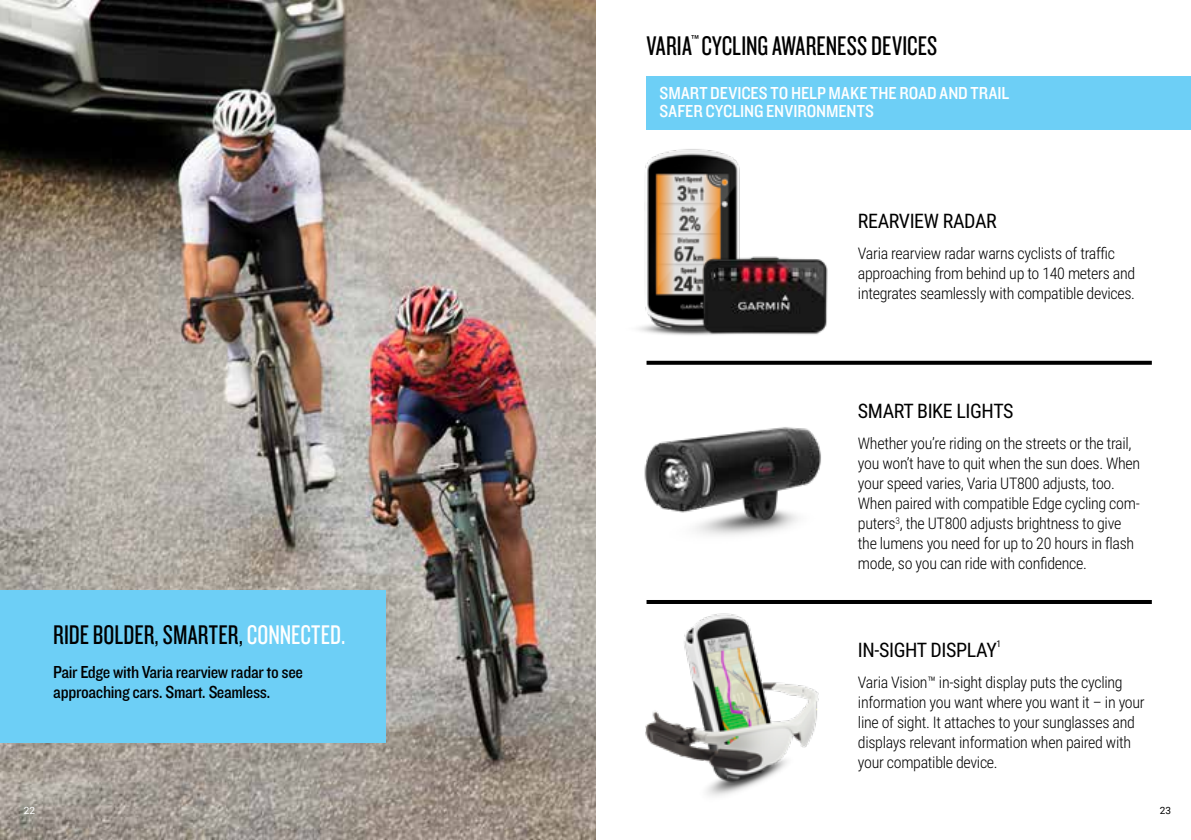
<style>
.page{position:relative;width:1191px;height:840px;background:#fff}
.page>*{position:absolute;margin:0;border:0;box-sizing:border-box;transform-origin:0 0}
.t1{font:28px "Knockout 28 Junior Feathrwt";letter-spacing:.005em;color:#000}
.t2{font:20px "Roboto Condensed";letter-spacing:-.02em;color:#000}
.t3{font:18px/20px "Knockout 30 Junior Welterwt";letter-spacing:-.02em;color:#000}
.t4{font:18px/18px "Knockout 30 Junior Welterwt";letter-spacing:.005em;color:#fff}
.t5{font:300 16px/20px "Roboto Condensed";letter-spacing:-.02em;color:#000}
.t6{font:10px "Roboto";color:#fff}
.t7{font:10px "Roboto";color:#000}
.t8{font:9.4px "Roboto Condensed";color:#000}
.s1{color:#fff}
</style>
<div class="page">
<img style="left:0;top:0;width:595px;height:839px">
<img style="left:590px;top:375px;width:231px;height:195px">
<img style="left:645px;top:603px;width:181px;height:194px">
<svg style="left:646px;top:360px;width:505px;height:4px;background:#313131"></svg>
<hr style="left:646px;top:600px;width:505px;height:3px;background:#000">
<img style="left:587px;top:127px;width:204px;height:222px">
<img style="left:687px;top:247px;width:141px;height:102px">
<div style="left:0;top:589px;width:386px;height:152px;background:#6dcff6"></div>
<div style="left:646px;top:76px;width:545px;height:53px;background:#6dcff6"></div>
<h1 class="t1" style="left:646px;top:29px;width:292px">VARIA<sup>™</sup> CYCLING AWARENESS DEVICES</h1>
<p class="t4" style="left:659px;top:83px;width:351px">SMART DEVICES TO HELP MAKE THE ROAD AND TRAIL<br>SAFER CYCLING ENVIRONMENTS</p>
<p class="t2" style="left:858px;top:206px;width:140px">REARVIEW RADAR</p>
<p class="t5" style="left:858px;top:243px;width:279px">Varia rearview radar warns cyclists of traffic approaching from behind up to 140 meters and integrates seamlessly with compatible devices.</p>
<h1 class="t1" style="left:53px;top:617px;width:293px">RIDE BOLDER, SMARTER, <span class="s1">CONNECTED.</span></h1>
<p class="t3" style="left:53px;top:661px;width:251px">Pair Edge with Varia rearview radar to see approaching cars. Smart. Seamless.</p>
<p class="t2" style="left:858px;top:396px;width:157px">SMART BIKE LIGHTS</p>
<p class="t5" style="left:858px;top:432px;width:284px">Whether you’re riding on the streets or the trail, you won’t have to quit when the sun does. When your speed varies, Varia UT800 adjusts, too.<br>When paired with compatible Edge cycling com&shy;puters<sup>3</sup>, the UT800 adjusts brightness to give the lumens you need for up to 20 hours in flash mode, so you can ride with confidence.</p>
<p class="t2" style="left:858px;top:635px;width:140px">IN-SIGHT DISPLAY</p>
<p class="t8" style="left:996px;top:637px;width:6px">1</p>
<p class="t5" style="left:858px;top:671px;width:288px">Varia Vision™ in-sight display puts the cycling information you want where you want it – in your line of sight. It attaches to your sunglasses and displays relevant information when paired with your compatible device.</p>
<p class="t6" style="left:24px;top:803px;width:13px">22</p>
<p class="t7" style="left:1160px;top:803px;width:13px">23</p>
</div>
